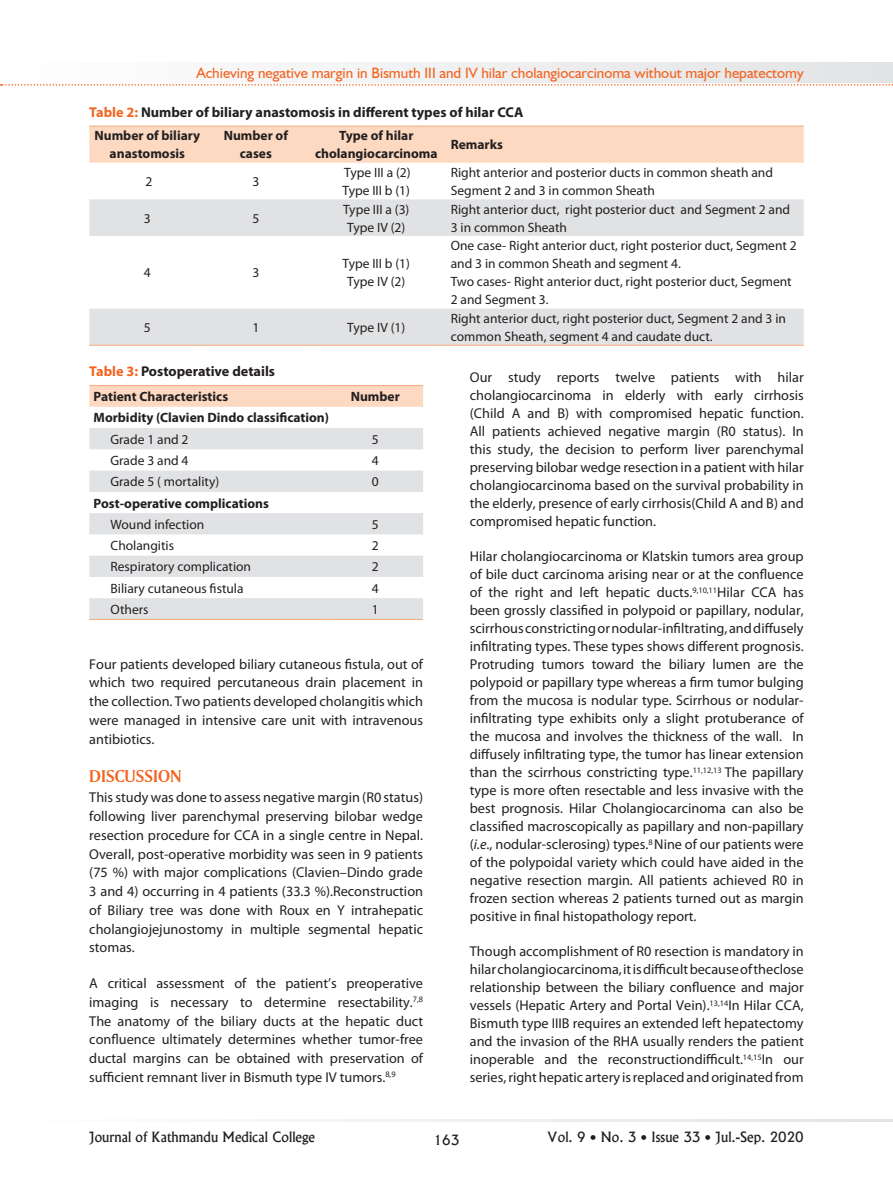
<style>
.page{position:relative;width:893px;height:1191px;background:#fff}
.page>*{position:absolute;margin:0;border:0;box-sizing:border-box;transform-origin:0 0}
.t1{font:18px "Amerigo BT Bold A";color:#f36421}
.t2{font:15px "Humanist 521 BT";color:#f36421}
.t3{font:14.25px/18px "Myriad Pro";color:#231f20;text-align:justify}
.t4{font:700 14.25px "Myriad Pro";color:#231f20}
.t5{font:13.5px/18px "Myriad Pro";color:#231f20}
.t6{font:700 13.5px/18px "Myriad Pro";color:#231f20;text-align:center}
.t7{font:13.5px "Alaska";color:#231f20}
.s1{color:#f36421}
.s2{font-style:italic}
</style>
<div class="page">
<svg style="left:313px;top:1119px;width:580px;height:2px"></svg>
<svg style="left:0;top:63px;width:893px;height:23px"></svg>
<div style="left:89px;top:127px;width:715px;height:36px;background:#fdd9c1"></div>
<svg style="left:89px;top:199px;width:715px;height:146px"></svg>
<hr style="left:89px;top:125px;width:117px;height:2px;background:#f9ad80">
<hr style="left:206px;top:125px;width:100px;height:2px;background:#f9ad80">
<hr style="left:306px;top:125px;width:140px;height:2px;background:#f9ad80">
<hr style="left:446px;top:125px;width:358px;height:2px;background:#f9ad80">
<hr style="left:89px;top:345px;width:117px;height:1px;background:#f9ad80">
<hr style="left:206px;top:345px;width:100px;height:1px;background:#f9ad80">
<hr style="left:306px;top:345px;width:140px;height:1px;background:#f9ad80">
<hr style="left:446px;top:345px;width:358px;height:1px;background:#f9ad80">
<div style="left:89px;top:386px;width:334px;height:21px;background:#fdd9c1"></div>
<svg style="left:89px;top:428px;width:334px;height:191px;fill:#e1e2e4"></svg>
<hr style="left:89px;top:385px;width:238px;height:1px;background:#f9ad80">
<hr style="left:327px;top:385px;width:96px;height:1px;background:#f9ad80">
<hr style="left:89px;top:619px;width:238px;height:1px;background:#f9ad80">
<hr style="left:327px;top:619px;width:96px;height:1px;background:#f9ad80">
<p class="t2" style="left:196px;top:63px;width:609px">Achieving negative margin in Bismuth III and IV hilar cholangiocarcinoma without major hepatectomy</p>
<p class="t4" style="left:89px;top:103px;width:436px"><span class="s1">Table 2:</span> Number of biliary anastomosis in different types of hilar CCA</p>
<p class="t6" style="left:95px;top:126px;width:107px">Number of biliary anastomosis</p>
<p class="t6" style="left:224px;top:126px;width:66px">Number of cases</p>
<p class="t6" style="left:315px;top:126px;width:124px">Type of hilar cholangiocarcinoma</p>
<p class="t6" style="left:451px;top:135px;width:54px">Remarks</p>
<p class="t5" style="left:145px;top:172px;width:8px">2</p>
<p class="t5" style="left:252px;top:172px;width:8px">3</p>
<p class="t5" style="left:343px;top:163px;width:70px">Type III a (2)<br>Type III b (1)</p>
<p class="t5" style="left:451px;top:163px;width:324px">Right anterior and posterior ducts in common sheath and<br>Segment 2 and 3 in common Sheath</p>
<p class="t5" style="left:144px;top:209px;width:8px">3</p>
<p class="t5" style="left:252px;top:209px;width:8px">5</p>
<p class="t5" style="left:343px;top:200px;width:68px;text-align:center">Type III a (3)<br>Type IV (2)</p>
<p class="t5" style="left:451px;top:200px;width:341px">Right anterior duct, right posterior duct and Segment 2 and<br>3 in common Sheath</p>
<p class="t5" style="left:144px;top:264px;width:8px">4</p>
<p class="t5" style="left:252px;top:264px;width:8px">3</p>
<p class="t5" style="left:343px;top:255px;width:69px;text-align:center">Type III b (1)<br>Type IV (2)</p>
<p class="t5" style="left:451px;top:237px;width:348px">One case- Right anterior duct, right posterior duct, Segment 2 and 3 in common Sheath and segment 4.<br>Two cases- Right anterior duct, right posterior duct, Segment 2 and Segment 3.</p>
<p class="t5" style="left:144px;top:318px;width:8px">5</p>
<p class="t5" style="left:252px;top:318px;width:8px">1</p>
<p class="t5" style="left:347px;top:318px;width:60px">Type IV (1)</p>
<p class="t5" style="left:451px;top:309px;width:337px">Right anterior duct, right posterior duct, Segment 2 and 3 in common Sheath, segment 4 and caudate duct.</p>
<p class="t4" style="left:89px;top:362px;width:187px"><span class="s1">Table 3:</span> Postoperative details</p>
<p class="t6" style="left:94px;top:387px;width:136px">Patient Characteristics</p>
<p class="t6" style="left:351px;top:387px;width:51px">Number</p>
<p class="t6" style="left:94px;top:408px;width:237px">Morbidity (Clavien Dindo classification)</p>
<p class="t5" style="left:111px;top:430px;width:80px">Grade 1 and 2</p>
<p class="t5" style="left:372px;top:430px;width:8px">5</p>
<p class="t5" style="left:111px;top:451px;width:80px">Grade 3 and 4</p>
<p class="t5" style="left:372px;top:451px;width:8px">4</p>
<p class="t5" style="left:111px;top:472px;width:110px">Grade 5 ( mortality)</p>
<p class="t5" style="left:372px;top:472px;width:8px">0</p>
<p class="t6" style="left:94px;top:493px;width:177px">Post-operative complications</p>
<p class="t5" style="left:111px;top:515px;width:95px">Wound infection</p>
<p class="t5" style="left:372px;top:515px;width:8px">5</p>
<p class="t5" style="left:111px;top:536px;width:65px">Cholangitis</p>
<p class="t5" style="left:372px;top:536px;width:8px">2</p>
<p class="t5" style="left:111px;top:557px;width:142px">Respiratory complication</p>
<p class="t5" style="left:372px;top:557px;width:8px">2</p>
<p class="t5" style="left:111px;top:579px;width:135px">Biliary cutaneous fistula</p>
<p class="t5" style="left:372px;top:579px;width:8px">4</p>
<p class="t5" style="left:111px;top:600px;width:40px">Others</p>
<p class="t5" style="left:372px;top:600px;width:8px">1</p>
<p class="t3" style="left:470px;top:368px;width:335px">Our study reports twelve patients with hilar cholangiocarcinoma in elderly with early cirrhosis (Child A and B) with compromised hepatic function.<br>All patients achieved negative margin (R0 status). In this study, the decision to perform liver parenchymal preserving bilobar wedge resection in a patient with hilar cholangiocarcinoma based on the survival probability in the elderly, presence of early cirrhosis(Child A and B) and compromised hepatic function.</p>
<p class="t3" style="left:470px;top:547px;width:335px">Hilar cholangiocarcinoma or Klatskin tumors area group of bile duct carcinoma arising near or at the confluence of the right and left hepatic ducts.<sup>9,10,11</sup>Hilar CCA has been grossly classified in polypoid or papillary, nodular, scirrhous constricting or nodular-infiltrating, and diffusely infiltrating types. These types shows different prognosis.<br>Protruding tumors toward the biliary lumen are the polypoid or papillary type whereas a firm tumor bulging from the mucosa is nodular type. Scirrhous or nodular&shy;infiltrating type exhibits only a slight protuberance of the mucosa and involves the thickness of the wall. In diffusely infiltrating type, the tumor has linear extension than the scirrhous constricting type.<sup>11,12,13</sup> The papillary type is more often resectable and less invasive with the best prognosis. Hilar Cholangiocarcinoma can also be classified macroscopically as papillary and non-papillary (<span class="s2">i.e</span>., nodular-sclerosing) types.<sup>8</sup> Nine of our patients were of the polypoidal variety which could have aided in the negative resection margin. All patients achieved R0 in frozen section whereas 2 patients turned out as margin positive in final histopathology report.</p>
<p class="t3" style="left:470px;top:942px;width:335px">Though accomplishment of R0 resection is mandatory in hilar cholangiocarcinoma, it is difficult because of theclose relationship between the biliary confluence and major vessels (Hepatic Artery and Portal Vein).<sup>13,14</sup>In Hilar CCA, Bismuth type IIIB requires an extended left hepatectomy and the invasion of the RHA usually renders the patient inoperable and the reconstructiondifficult.<sup>14,15</sup>In our series, right hepatic artery is replaced and originated from</p>
<p class="t3" style="left:89px;top:654px;width:335px;line-height:18.8px">Four patients developed biliary cutaneous fistula, out of which two required percutaneous drain placement in the collection. Two patients developed cholangitis which were managed in intensive care unit with intravenous antibiotics.</p>
<p class="t1" style="left:89px;top:765px;width:94px">DISCUSSION</p>
<p class="t3" style="left:89px;top:788px;width:335px;line-height:18.8px">This study was done to assess negative margin (R0 status) following liver parenchymal preserving bilobar wedge resection procedure for CCA in a single centre in Nepal.<br>Overall, post-operative morbidity was seen in 9 patients (75 %) with major complications (Clavien–Dindo grade 3 and 4) occurring in 4 patients (33.3 %).Reconstruction of Biliary tree was done with Roux en Y intrahepatic cholangiojejunostomy in multiple segmental hepatic stomas.</p>
<p class="t3" style="left:89px;top:973px;width:335px;line-height:18.8px">A critical assessment of the patient’s preoperative imaging is necessary to determine resectability.<sup>7,8<br></sup>The anatomy of the biliary ducts at the hepatic duct confluence ultimately determines whether tumor-free ductal margins can be obtained with preservation of sufficient remnant liver in Bismuth type IV tumors.<sup>8,9</sup></p>
<p class="t7" style="left:89px;top:1129px;width:227px">Journal of Kathmandu Medical College</p>
<p class="t7" style="left:434px;top:1131px;width:27px">163</p>
<p class="t7" style="left:547px;top:1129px;width:258px">Vol. 9 • No. 3 • Issue 33 • Jul.-Sep. 2020</p>
</div>
